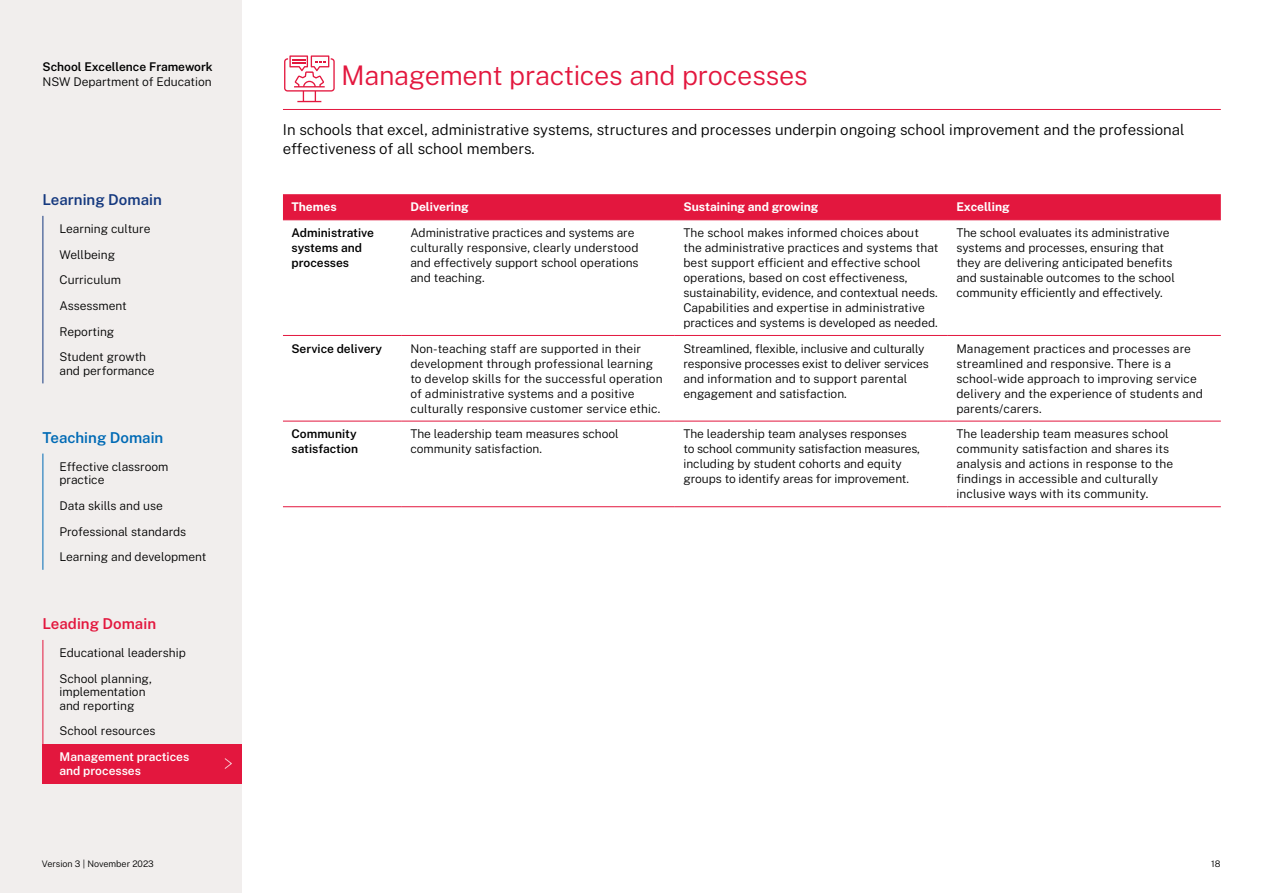
<style>
.page{position:relative;width:1263px;height:893px;background:#fff}
.page>*{position:absolute;margin:0;border:0;box-sizing:border-box;transform-origin:0 0}
.t1{font:300 27px "Public Sans";letter-spacing:-.01em;color:#e3173e}
.t2{font:300 15px/18.3px "Public Sans";color:#000}
.t3{font:600 15px "Public Sans";color:#15397f}
.t4{font:600 15px "Public Sans";color:#006ab5}
.t5{font:600 15px "Public Sans";color:#e3173e}
.t6{font:300 12px/15px "Public Sans";color:#000}
.t7{font:600 12px/15px "Public Sans";color:#000}
.t8{font:700 12px "Public Sans";color:#fff}
.t9{font:600 12px/13.5px "Public Sans";color:#fff}
.t10{font:300 9px "Public Sans";color:#000}
</style>
<div class="page">
<div style="left:0;top:0;width:242px;height:893px;background:#f1eeed"></div>
<hr style="left:283px;top:109px;width:938px;height:1px;background:#e3173e">
<hr style="left:43px;top:216px;width:1px;height:167px;background:#15397f">
<hr style="left:43px;top:454px;width:1px;height:116px;background:#006ab5">
<hr style="left:43px;top:640px;width:1px;height:143px;background:#e3173e">
<svg style="left:284px;top:55px;width:51px;height:47px"></svg>
<svg style="left:283px;top:194px;width:938px;height:26px;background:#e3193f"></svg>
<hr style="left:283px;top:220px;width:119px;height:1px;background:#e3173e">
<hr style="left:402px;top:220px;width:273px;height:1px;background:#e3173e">
<hr style="left:675px;top:220px;width:273px;height:1px;background:#e3173e">
<hr style="left:948px;top:220px;width:273px;height:1px;background:#e3173e">
<hr style="left:283px;top:335px;width:119px;height:1px;background:#e3173e">
<hr style="left:402px;top:335px;width:273px;height:1px;background:#e3173e">
<hr style="left:675px;top:335px;width:273px;height:1px;background:#e3173e">
<hr style="left:948px;top:335px;width:273px;height:1px;background:#e3173e">
<hr style="left:283px;top:421px;width:119px;height:1px;background:#e3173e">
<hr style="left:402px;top:421px;width:273px;height:1px;background:#e3173e">
<hr style="left:675px;top:421px;width:273px;height:1px;background:#e3173e">
<hr style="left:948px;top:421px;width:273px;height:1px;background:#e3173e">
<hr style="left:283px;top:506px;width:119px;height:1px;background:#e3173e">
<hr style="left:402px;top:506px;width:273px;height:1px;background:#e3173e">
<hr style="left:675px;top:506px;width:273px;height:1px;background:#e3173e">
<hr style="left:948px;top:506px;width:273px;height:1px;background:#e3173e">
<div style="left:43px;top:744px;width:199px;height:39px;background:#e3173e"></div>
<svg style="left:224px;top:758px;width:8px;height:11px"></svg>
<p class="t7" style="left:43px;top:59px;width:172px">School Excellence Framework</p>
<p class="t6" style="left:43px;top:74px;width:171px">NSW Department of Education</p>
<p class="t3" style="left:43px;top:190px;width:121px">Learning Domain</p>
<p class="t6" style="left:60px;top:221px;width:92px">Learning culture</p>
<p class="t6" style="left:60px;top:246px;width:57px">Wellbeing</p>
<p class="t6" style="left:60px;top:267px;width:69px;line-height:25.7px">Curriculum<br>Assessment<br>Reporting</p>
<p class="t6" style="left:60px;top:350px;width:97px;line-height:13.5px">Student growth and performance</p>
<p class="t4" style="left:43px;top:427px;width:122px">Teaching Domain</p>
<p class="t6" style="left:60px;top:459px;width:110px;line-height:13.5px">Effective classroom practice</p>
<p class="t6" style="left:60px;top:492px;width:148px;line-height:25.7px">Data skills and use<br>Professional standards<br>Learning and development</p>
<p class="t5" style="left:43px;top:614px;width:115px">Leading Domain</p>
<p class="t6" style="left:60px;top:645px;width:128px">Educational leadership</p>
<p class="t6" style="left:60px;top:671px;width:94px;line-height:13.5px">School planning, implementation and reporting</p>
<p class="t6" style="left:128px;top:718px;width:60px;line-height:25.7px;text-indent:-68px">School resources<br>t practices</p>
<p class="t9" style="left:60px;top:750px;width:131px">Management practices and processes</p>
<h1 class="t1" style="left:341px;top:57px;width:468px">Management practices and processes</h1>
<p class="t2" style="left:283px;top:120px;width:903px">In schools that excel, administrative systems, structures and processes underpin ongoing school improvement and the professional effectiveness of all school members.</p>
<p class="t8" style="left:291px;top:199px;width:47px">Themes</p>
<p class="t8" style="left:410px;top:199px;width:60px">Delivering</p>
<p class="t8" style="left:683px;top:199px;width:136px">Sustaining and growing</p>
<p class="t8" style="left:956px;top:199px;width:55px">Excelling</p>
<p class="t7" style="left:291px;top:225px;width:84px">Administrative systems and processes</p>
<p class="t6" style="left:410px;top:225px;width:230px">Administrative practices and systems are culturally responsive, clearly understood and effectively support school operations and teaching.</p>
<p class="t6" style="left:683px;top:225px;width:257px">The school makes informed choices about the administrative practices and systems that best support efficient and effective school operations, based on cost effectiveness, sustainability, evidence, and contextual needs.<br>Capabilities and expertise in administrative practices and systems is developed as needed.</p>
<p class="t6" style="left:956px;top:225px;width:220px">The school evaluates its administrative systems and processes, ensuring that they are delivering anticipated benefits and sustainable outcomes to the school community efficiently and effectively.</p>
<p class="t7" style="left:291px;top:340px;width:92px">Service delivery</p>
<p class="t6" style="left:410px;top:340px;width:254px">Non-teaching staff are supported in their development through professional learning to develop skills for the successful operation of administrative systems and a positive culturally responsive customer service ethic.</p>
<p class="t6" style="left:683px;top:340px;width:247px">Streamlined, flexible, inclusive and culturally responsive processes exist to deliver services and information and to support parental engagement and satisfaction.</p>
<p class="t6" style="left:956px;top:340px;width:248px">Management practices and processes are streamlined and responsive. There is a school-wide approach to improving service delivery and the experience of students and parents/carers.</p>
<p class="t7" style="left:291px;top:426px;width:68px">Community satisfaction</p>
<p class="t6" style="left:410px;top:426px;width:210px">The leadership team measures school community satisfaction.</p>
<p class="t6" style="left:683px;top:426px;width:238px">The leadership team analyses responses to school community satisfaction measures, including by student cohorts and equity groups to identify areas for improvement.</p>
<p class="t6" style="left:956px;top:426px;width:218px">The leadership team measures school community satisfaction and shares its analysis and actions in response to the findings in accessible and culturally inclusive ways with its community.</p>
<p class="t10" style="left:42px;top:858px;width:114px">Version 3 | November 2023</p>
<p class="t10" style="left:1211px;top:858px;width:11px">18</p>
</div>
